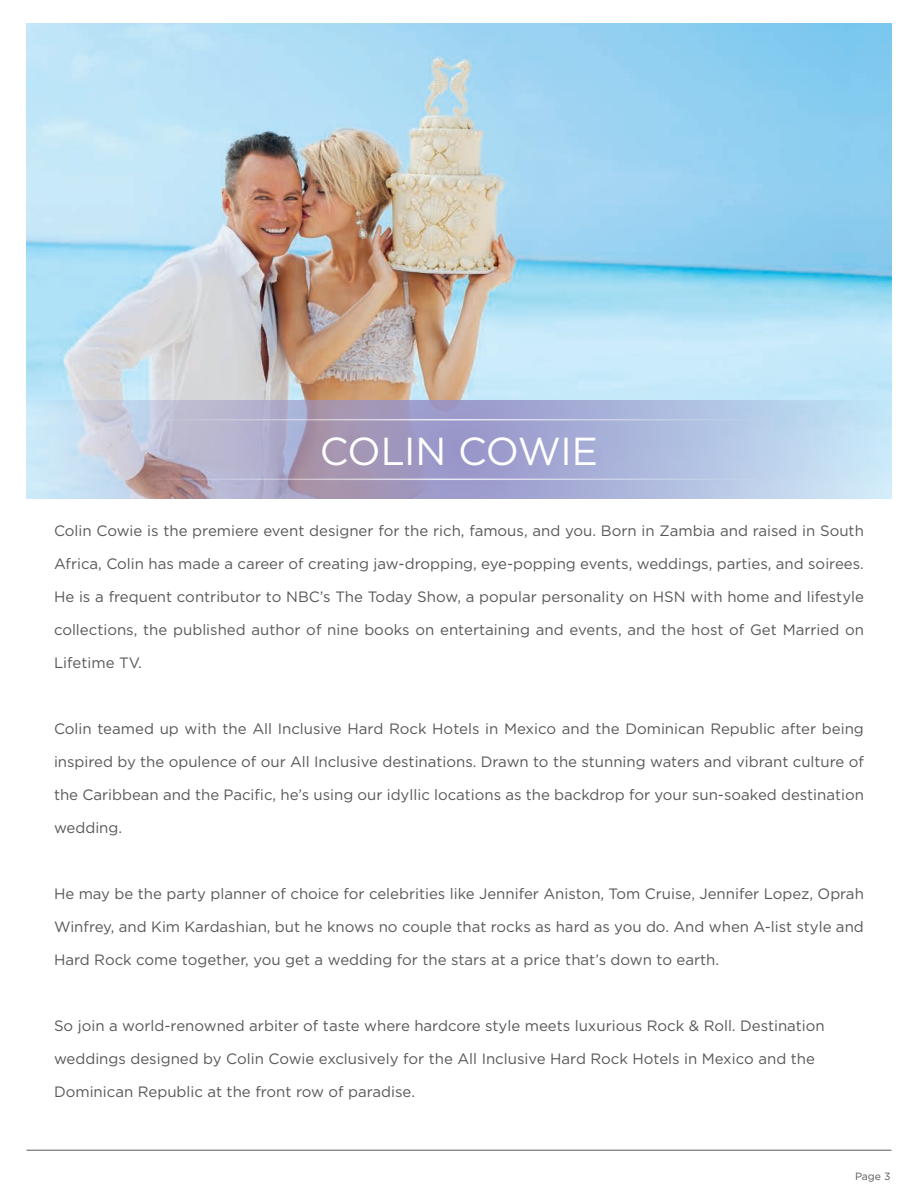
<style>
.page{position:relative;width:918px;height:1188px;background:#fff}
.page>*{position:absolute;margin:0;border:0;box-sizing:border-box;transform-origin:0 0}
.t1{font:39px "Gotham";letter-spacing:-.015em;color:#fff}
.t2{font:15px "Gotham";color:#57585a}
.t3{font:10.5px "Gotham";color:#57585a}
</style>
<div class="page">
<hr style="left:27px;top:1150px;width:864px;height:1px;background:#57585a">
<img style="left:27px;top:23px;width:864px;height:377px">
<svg style="left:26px;top:400px;width:865px;height:99px;background:#b2b8d6"></svg>
<hr style="left:139px;top:479px;width:628px;height:1px;background:#fff">
<hr style="left:139px;top:419px;width:628px;height:1px;background:#fff">
<p class="t1" style="left:320px;top:430px;width:280px">COLIN COWIE</p>
<p class="t2" style="left:54px;top:522px;width:811px">Colin Cowie is the premiere event designer for the rich, famous, and you. Born in Zambia and raised in South</p>
<p class="t2" style="left:54px;top:555px;width:811px">Africa, Colin has made a career of creating jaw-dropping, eye-popping events, weddings, parties, and soirees.</p>
<p class="t2" style="left:54px;top:588px;width:812px">He is a frequent contributor to NBC’s The Today Show, a popular personality on HSN with home and lifestyle</p>
<p class="t2" style="left:54px;top:621px;width:812px">collections, the published author of nine books on entertaining and events, and the host of Get Married on</p>
<p class="t2" style="left:54px;top:654px;width:89px">Lifetime TV.</p>
<p class="t2" style="left:54px;top:720px;width:811px">Colin teamed up with the All Inclusive Hard Rock Hotels in Mexico and the Dominican Republic after being</p>
<p class="t2" style="left:54px;top:753px;width:811px">inspired by the opulence of our All Inclusive destinations. Drawn to the stunning waters and vibrant culture of</p>
<p class="t2" style="left:54px;top:786px;width:812px">the Caribbean and the Pacific, he’s using our idyllic locations as the backdrop for your sun-soaked destination</p>
<p class="t2" style="left:54px;top:819px;width:70px">wedding.</p>
<p class="t2" style="left:54px;top:885px;width:811px">He may be the party planner of choice for celebrities like Jennifer Aniston, Tom Cruise, Jennifer Lopez, Oprah</p>
<p class="t2" style="left:54px;top:918px;width:811px">Winfrey, and Kim Kardashian, but he knows no couple that rocks as hard as you do. And when A-list style and</p>
<p class="t2" style="left:54px;top:951px;width:667px">Hard Rock come together, you get a wedding for the stars at a price that’s down to earth.</p>
<p class="t2" style="left:54px;top:1017px;width:772px">So join a world-renowned arbiter of taste where hardcore style meets luxurious Rock &amp; Roll. Destination</p>
<p class="t2" style="left:54px;top:1050px;width:762px">weddings designed by Colin Cowie exclusively for the All Inclusive Hard Rock Hotels in Mexico and the</p>
<p class="t2" style="left:54px;top:1083px;width:363px">Dominican Republic at the front row of paradise.</p>
<p class="t3" style="left:855px;top:1171px;width:37px">Page 3</p>
</div>
